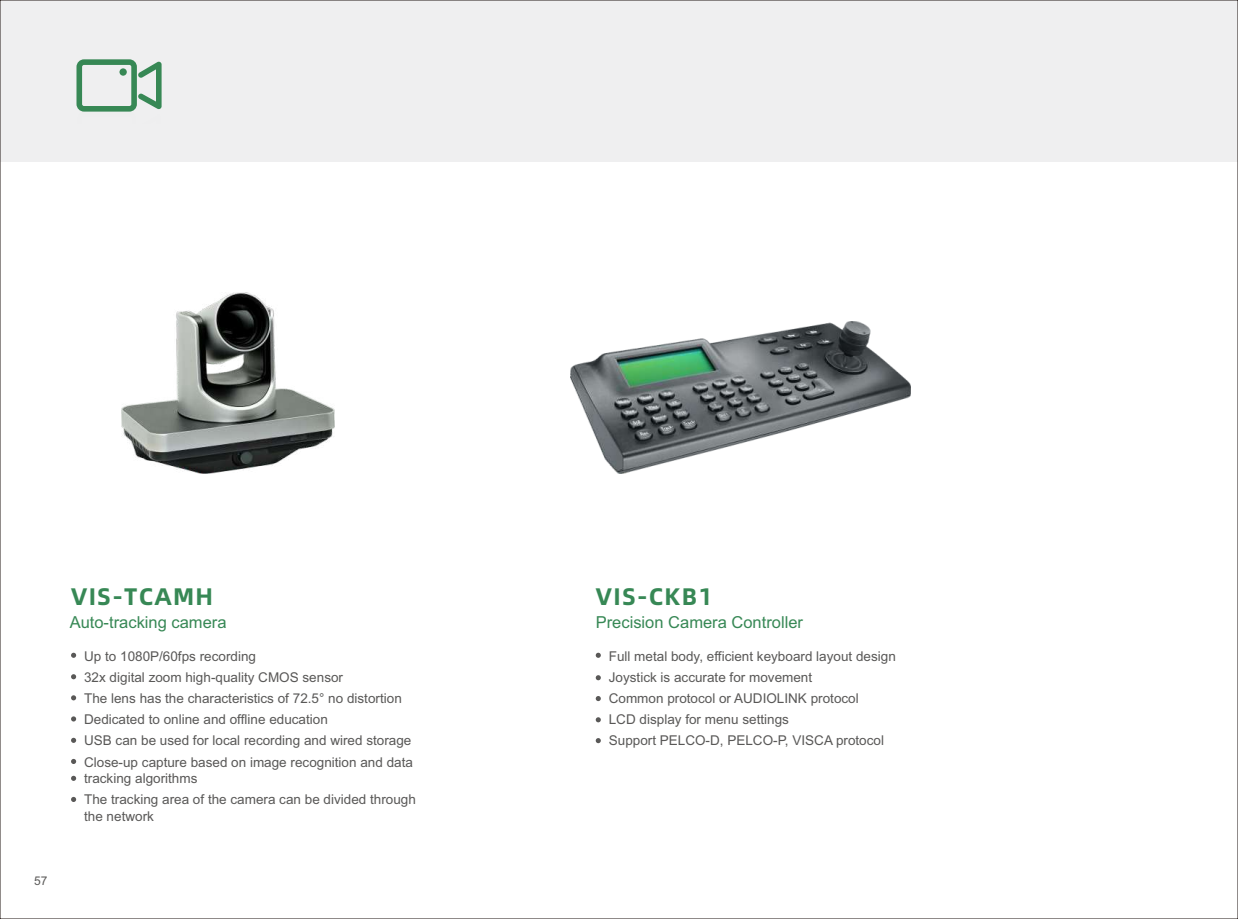
<style>
.page{position:relative;width:1238px;height:919px;background:#fff}
.page>*{position:absolute;margin:0;border:0;box-sizing:border-box;transform-origin:0 0}
.t1{font:24px "Alibaba Pu Hui Ti B";letter-spacing:.05em;color:#378855}
.t2{font:16.5px "Arial";color:#378855}
.t3{font:13.5px/21.1px "Arial";color:#595857}
.t4{font:12px "Arial";color:#595857}
</style>
<div class="page">
<div style="left:0;top:0;width:1237px;height:162px;background:#efeff0"></div>
<svg style="left:76px;top:59px;width:86px;height:53px"></svg>
<img style="left:570px;top:321px;width:340px;height:152px">
<img style="left:122px;top:293px;width:212px;height:180px">
<svg style="left:71px;top:652px;width:5px;height:5px"></svg>
<svg style="left:595px;top:652px;width:6px;height:5px"></svg>
<svg style="left:71px;top:674px;width:5px;height:5px"></svg>
<svg style="left:71px;top:695px;width:5px;height:5px"></svg>
<svg style="left:71px;top:716px;width:5px;height:5px"></svg>
<svg style="left:71px;top:737px;width:5px;height:5px"></svg>
<svg style="left:71px;top:758px;width:5px;height:6px"></svg>
<svg style="left:71px;top:775px;width:5px;height:5px"></svg>
<svg style="left:71px;top:796px;width:5px;height:6px"></svg>
<svg style="left:595px;top:675px;width:6px;height:5px"></svg>
<svg style="left:595px;top:696px;width:6px;height:5px"></svg>
<svg style="left:595px;top:717px;width:6px;height:5px"></svg>
<svg style="left:595px;top:738px;width:6px;height:5px"></svg>
<p class="t4" style="left:34px;top:876px;width:15px">57</p>
<h1 class="t1" style="left:71px;top:584px;width:144px">VIS-TCAMH</h1>
<h1 class="t1" style="left:595px;top:584px;width:119px">VIS-CKB1</h1>
<p class="t2" style="left:70px;top:616px;width:158px">Auto-tracking camera</p>
<p class="t2" style="left:595px;top:616px;width:209px">Precision Camera Controller</p>
<p class="t3" style="left:84px;top:646px;width:330px">Up to 1080P/60fps recording<br>32x digital zoom high-quality CMOS sensor<br>The lens has the characteristics of 72.5° no distortion Dedicated to online and offline education<br>USB can be used for local recording and wired storage Close-up capture based on image recognition and data</p>
<p class="t3" style="left:84px;top:769px;width:333px">tracking algorithms<br>The tracking area of the camera can be divided through</p>
<p class="t3" style="left:84px;top:806px;width:71px">the network</p>
<p class="t3" style="left:608px;top:646px;width:288px">Full metal body, efficient keyboard layout design Joystick is accurate for movement<br>Common protocol or AUDIOLINK protocol<br>LCD display for menu settings<br>Support PELCO-D, PELCO-P, VISCA protocol</p>
</div>
